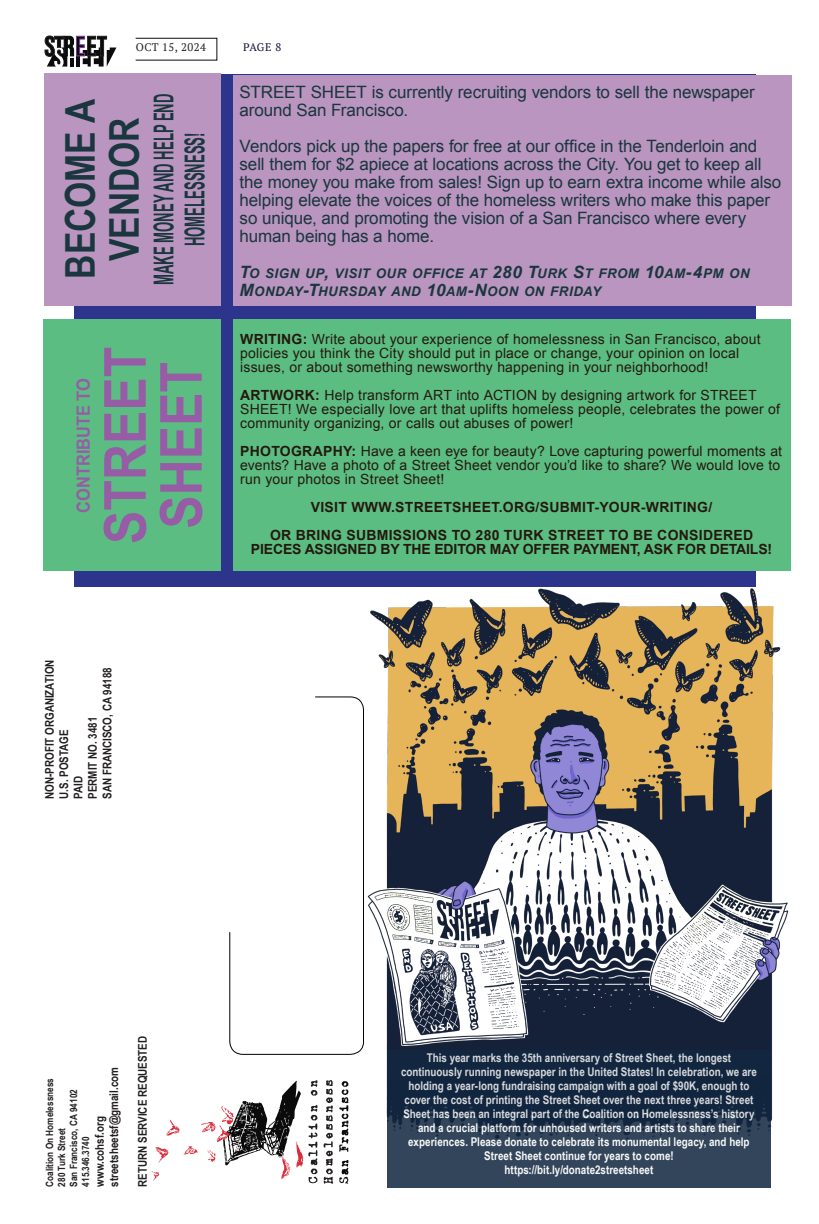
<style>
.page{position:relative;width:819px;height:1224px;background:#fff}
.page>*{position:absolute;margin:0;border:0;box-sizing:border-box;transform-origin:0 0}
.t1{font:700 58px/56px "Arial Narrow";color:#975ca6;scale:1.05 1}
.t2{font:700 41px/44px "Arial Narrow";color:#1a363e;text-align:center}
.t3{font:700 27.4px/31px "Arial Narrow";color:#1a363e;text-align:center;scale:.58 1}
.t4{font:700 18.2px "Arial Narrow";color:#975ca6;scale:1.1 1}
.t5{font:17px/18px "Arial";letter-spacing:-.005em;color:#1a363e}
.t6{font:14px/14px "Arial";letter-spacing:.015em;color:#25190f}
.t7{font:700 14px "Arial";letter-spacing:.02em;color:#25190f}
.t8{font:700 14px "Arial";letter-spacing:-.01em;color:#25190f}
.t9{font:italic 700 13.3px/18px "Arial";letter-spacing:.04em;color:#1a363e}
.t10{font:700 12px/14px "Arial Narrow";color:#f5f7f7;text-align:center}
.t11{font:700 12px "Arial Narrow";color:#231f20}
.t12{font:11px "PT Serif";letter-spacing:.04em;color:#231f20}
.t13{font:11px "PT Serif";color:#120f3d}
.t14{font:700 10px "Arial Narrow";color:#231f20}
.s1{font-size:17px}
.s2{font-weight:700}
</style>
<div class="page">
<svg style="left:229px;top:696px;width:119px;height:359px"></svg>
<svg style="left:324px;top:1080px;width:9px;height:104px"></svg>
<svg style="left:151px;top:1080px;width:167px;height:104px"></svg>
<svg style="left:339px;top:1160px;width:10px;height:24px"></svg>
<svg style="left:339px;top:1081px;width:9px;height:71px"></svg>
<svg style="left:45px;top:36px;width:71px;height:31px"></svg>
<div style="left:136px;top:38px;width:81px;height:22px;border:1px solid #0b0c0b"></div>
<div style="left:75px;top:75px;width:681px;height:512px;background:#2d348c"></div>
<div style="left:233px;top:320px;width:557px;height:251px;background:#5bbd82"></div>
<div style="left:43px;top:320px;width:177px;height:251px;background:#5bbd82"></div>
<div style="left:233px;top:75px;width:559px;height:230px;background:#b995bf"></div>
<div style="left:44px;top:73px;width:177px;height:232px;background:#b995bf"></div>
<img style="left:348px;top:565px;width:443px;height:598px">
<svg style="left:387px;top:1050px;width:384px;height:138px;background:#21344b"></svg>
<p class="t12" style="left:136px;top:40px;width:72px">OCT 15, 2024</p>
<p class="t13" style="left:243px;top:40px;width:40px">PAGE 8</p>
<p class="t2" style="left:56px;top:279px;width:181px;rotate:-90deg">BECOME A<br>VENDOR</p>
<p class="t3" style="left:147px;top:285px;width:332px;rotate:-90deg">MAKE MONEY AND HELP END<br>HOMELESSNESS!</p>
<p class="t4" style="left:70px;top:513px;width:124px;rotate:-90deg">CONTRIBUTE TO</p>
<p class="t1" style="left:94px;top:544px;width:189px;rotate:-90deg">STREET<br>SHEET</p>
<p class="t5" style="left:240px;top:83px;width:517px">STREET SHEET is currently recruiting vendors to sell the newspaper around San Francisco.</p>
<p class="t5" style="left:240px;top:137px;width:543px">Vendors pick up the papers for free at our office in the Tenderloin and sell them for $2 apiece at locations across the City. You get to keep all the money you make from sales! Sign up to earn extra income while also helping elevate the voices of the homeless writers who make this paper so unique, and promoting the vision of a San Francisco where every human being has a home.</p>
<p class="t9" style="left:240px;top:265px;width:512px"><span class="s1">T</span>O SIGN UP<span class="s1">,</span> VISIT OUR OFFICE AT <span class="s1">280 T</span>URK <span class="s1">S</span>T FROM <span class="s1">10</span>AM<span class="s1">-4</span>PM ON<br><span class="s1">M</span>ONDAY<span class="s1">-T</span>HURSDAY AND <span class="s1">10</span>AM<span class="s1">-N</span>OON ON FRIDAY</p>
<p class="t6" style="left:240px;top:332px;width:522px"><span class="s2">WRITING:</span> Write about your experience of homelessness in San Francisco, about policies you think the City should put in place or change, your opinion on local issues, or about something newsworthy happening in your neighborhood!</p>
<p class="t6" style="left:240px;top:388px;width:541px"><span class="s2">ARTWORK:</span> Help transform ART into ACTION by designing artwork for STREET<br>SHEET! We especially love art that uplifts homeless people, celebrates the power of community organizing, or calls out abuses of power!</p>
<p class="t6" style="left:240px;top:444px;width:543px"><span class="s2">PHOTOGRAPHY:</span> Have a keen eye for beauty? Love capturing powerful moments at events? Have a photo of a Street Sheet vendor you’d like to share? We would love to run your photos in Street Sheet!</p>
<p class="t7" style="left:311px;top:498px;width:403px">VISIT WWW.STREETSHEET.ORG/SUBMIT-YOUR-WRITING/</p>
<p class="t7" style="left:270px;top:526px;width:485px">OR BRING SUBMISSIONS TO 280 TURK STREET TO BE CONSIDERED</p>
<p class="t8" style="left:251px;top:540px;width:523px">PIECES ASSIGNED BY THE EDITOR MAY OFFER PAYMENT, ASK FOR DETAILS!</p>
<p class="t11" style="left:40px;top:799px;width:141px;rotate:-90deg">NON-PROFIT ORGANIZATION</p>
<p class="t11" style="left:98px;top:799px;width:133px;rotate:-90deg">SAN FRANCISCO, CA 94188</p>
<p class="t11" style="left:84px;top:799px;width:84px;rotate:-90deg">PERMIT NO. 3481</p>
<p class="t11" style="left:55px;top:799px;width:71px;rotate:-90deg">U.S. POSTAGE</p>
<p class="t11" style="left:69px;top:799px;width:24px;rotate:-90deg">PAID</p>
<p class="t11" style="left:105px;top:1187px;width:121px;rotate:-90deg">streetsheetsf@gmail.com</p>
<p class="t14" style="left:42px;top:1187px;width:110px;rotate:-90deg">Coalition On Homelessness</p>
<p class="t14" style="left:66px;top:1187px;width:99px;rotate:-90deg">San Francisco, CA 94102</p>
<p class="t11" style="left:90px;top:1187px;width:72px;rotate:-90deg">www.cohsf.org</p>
<p class="t14" style="left:54px;top:1187px;width:60px;rotate:-90deg">280 Turk Street</p>
<p class="t14" style="left:78px;top:1187px;width:52px;rotate:-90deg">415.346.3740</p>
<p class="t11" style="left:134px;top:1187px;width:152px;rotate:-90deg">RETURN SERVICE REQUESTED</p>
<p class="t10" style="left:401px;top:1050px;width:357px">This year marks the 35th anniversary of Street Sheet, the longest continuously running newspaper in the United States! In celebration, we are holding a year-long fundraising campaign with a goal of $90K, enough to cover the cost of printing the Street Sheet over the next three years! Street Sheet has been an integral part of the Coalition on Homelessness’s history and a crucial platform for unhoused writers and artists to share their experiences. Please donate to celebrate its monumental legacy, and help Street Sheet continue for years to come!<br>https://bit.ly/donate2streetsheet</p>
</div>
